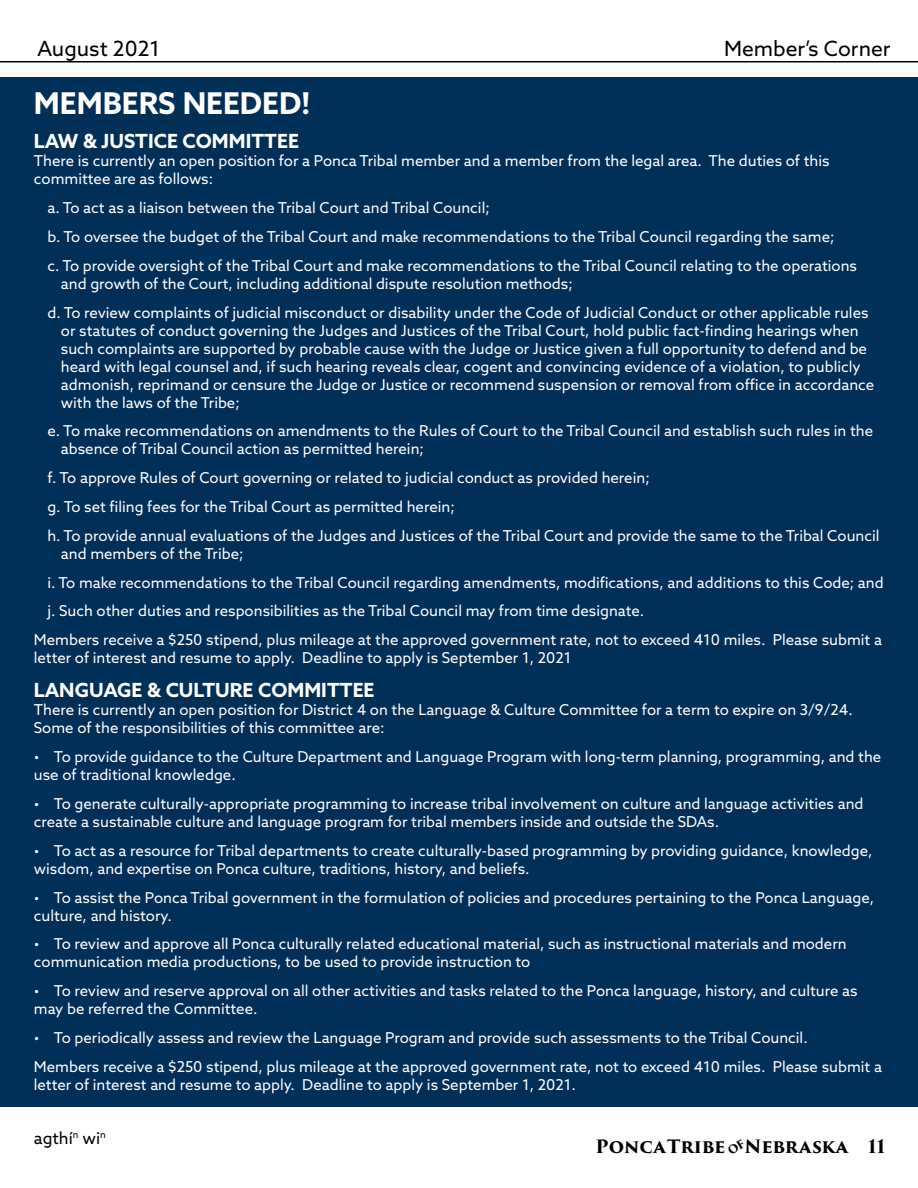
<style>
.page{position:relative;width:918px;height:1188px;background:#fff}
.page>*{position:absolute;margin:0;border:0;box-sizing:border-box;transform-origin:0 0}
.t1{font:700 30px "Azo Sans";color:#fff}
.t2{font:21px "Azo Sans";color:#000}
.t3{font:700 19.5px "Azo Sans";color:#fff}
.t4{font:700 18px "Trajan Pro 3";color:#000}
.t5{font:16.5px "Azo Sans";color:#000}
.t6{font:15px/18px "Azo Sans";color:#fff}
</style>
<div class="page">
<hr style="left:0;top:61px;width:918px;height:1px;background:#000">
<div style="left:0;top:78px;width:918px;height:1029px;background:#002f58"></div>
<h2 class="t2" style="left:37px;top:35px;width:124px">August 2021</h2>
<h2 class="t2" style="left:724px;top:35px;width:168px">Member’s Corner</h2>
<h1 class="t1" style="left:34px;top:84px;width:278px">MEMBERS NEEDED!</h1>
<h3 class="t3" style="left:34px;top:129px;width:267px">LAW &amp; JUSTICE COMMITTEE</h3>
<p class="t6" style="left:34px;top:152px;width:797px">There is currently an open position for a Ponca Tribal member and a member from the legal area. The duties of this committee are as follows:</p>
<p class="t6" style="left:47px;top:193px;width:811px;line-height:28.8px">a. To act as a liaison between the Tribal Court and Tribal Council;<br>b. To oversee the budget of the Tribal Court and make recommendations to the Tribal Council regarding the same;<br>c. To provide oversight of the Tribal Court and make recommendations to the Tribal Council relating to the operations</p>
<p class="t6" style="left:47px;top:269px;width:823px;line-height:28.8px;text-indent:13px">and growth of the Court, including additional dispute resolution methods;<br>d. To review complaints of judicial misconduct or disability under the Code of Judicial Conduct or other applicable rules</p>
<p class="t6" style="left:61px;top:321px;width:815px">or statutes of conduct governing the Judges and Justices of the Tribal Court, hold public fact-finding hearings when such complaints are supported by probable cause with the Judge or Justice given a full opportunity to defend and be heard with legal counsel and, if such hearing reveals clear, cogent and convincing evidence of a violation, to publicly admonish, reprimand or censure the Judge or Justice or recommend suspension or removal from office in accordance with the laws of the Tribe;</p>
<p class="t6" style="left:61px;top:422px;width:814px;text-indent:-13px">e. To make recommendations on amendments to the Rules of Court to the Tribal Council and establish such rules in the absence of Tribal Council action as permitted herein;</p>
<p class="t6" style="left:47px;top:463px;width:834px;line-height:28.8px">f. To approve Rules of Court governing or related to judicial conduct as provided herein;<br>g. To set filing fees for the Tribal Court as permitted herein;<br>h. To provide annual evaluations of the Judges and Justices of the Tribal Court and provide the same to the Tribal Council</p>
<p class="t6" style="left:61px;top:544px;width:184px">and members of the Tribe;</p>
<p class="t6" style="left:47px;top:573px;width:838px">i. To make recommendations to the Tribal Council regarding amendments, modifications, and additions to this Code; and</p>
<p class="t6" style="left:47px;top:602px;width:598px">j. Such other duties and responsibilities as the Tribal Council may from time designate.</p>
<p class="t6" style="left:34px;top:631px;width:850px">Members receive a $250 stipend, plus mileage at the approved government rate, not to exceed 410 miles. Please submit a</p>
<p class="t6" style="left:34px;top:649px;width:539px">letter of interest and resume to apply. Deadline to apply is September 1, 2021</p>
<h3 class="t3" style="left:34px;top:678px;width:342px">LANGUAGE &amp; CULTURE COMMITTEE</h3>
<p class="t6" style="left:34px;top:701px;width:820px">There is currently an open position for District 4 on the Language &amp; Culture Committee for a term to expire on 3/9/24.<br>Some of the responsibilities of this committee are:</p>
<p class="t6" style="left:34px;top:748px;width:849px">• To provide guidance to the Culture Department and Language Program with long-term planning, programming, and the use of traditional knowledge.</p>
<p class="t6" style="left:34px;top:795px;width:831px">• To generate culturally-appropriate programming to increase tribal involvement on culture and language activities and create a sustainable culture and language program for tribal members inside and outside the SDAs.</p>
<p class="t6" style="left:34px;top:841px;width:840px">• To act as a resource for Tribal departments to create culturally-based programming by providing guidance, knowledge, wisdom, and expertise on Ponca culture, traditions, history, and beliefs.</p>
<p class="t6" style="left:34px;top:888px;width:842px">• To assist the Ponca Tribal government in the formulation of policies and procedures pertaining to the Ponca Language, culture, and history.</p>
<p class="t6" style="left:34px;top:935px;width:814px">• To review and approve all Ponca culturally related educational material, such as instructional materials and modern communication media productions, to be used to provide instruction to</p>
<p class="t6" style="left:34px;top:982px;width:825px">• To review and reserve approval on all other activities and tasks related to the Ponca language, history, and culture as may be referred the Committee.</p>
<p class="t6" style="left:34px;top:1023px;width:850px;line-height:28.8px">• To periodically assess and review the Language Program and provide such assessments to the Tribal Council.<br>Members receive a $250 stipend, plus mileage at the approved government rate, not to exceed 410 miles. Please submit a</p>
<p class="t6" style="left:34px;top:1075px;width:544px">letter of interest and resume to apply. Deadline to apply is September 1, 2021.</p>
<p class="t5" style="left:34px;top:1127px;width:73px">agthí<sup>n</sup> wi<sup>n</sup></p>
<p class="t4" style="left:595px;top:1133px;width:132px">Ponca Tribe</p>
<p class="t4" style="left:744px;top:1133px;width:142px">Nebraska 11</p>
</div>
